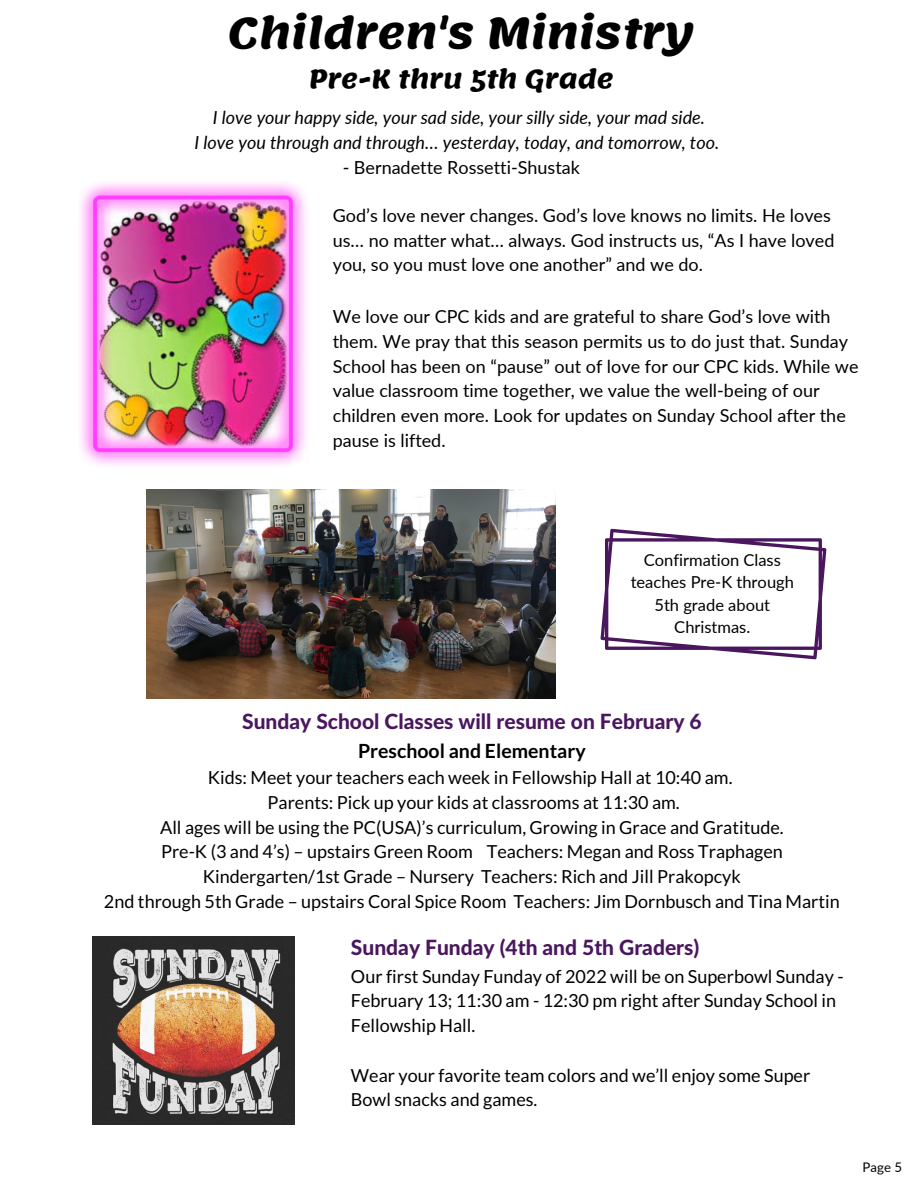
<style>
.page{position:relative;width:918px;height:1188px;background:#fff}
.page>*{position:absolute;margin:0;border:0;box-sizing:border-box;transform-origin:0 0}
.t1{font:700 42px "Lemonada";color:#000}
.t2{font:700 25.5px "Lemonada";color:#000}
.t3{font:800 21px "Lato Latin";color:#4a175f}
.t4{font:700 19.5px "Lato";color:#000}
.t5{font:18px/24.8px "Lato";color:#000}
.t6{font:italic 18px "Lato";color:#000}
.t7{font:16.5px/22.5px "Lato";color:#000;text-align:center}
.t8{font:13.2px "Lato";color:#000}
</style>
<div class="page">
<img style="left:80px;top:182px;width:226px;height:283px">
<img style="left:93px;top:936px;width:201px;height:188px">
<img style="left:146px;top:489px;width:410px;height:210px">
<svg style="left:601px;top:529px;width:225px;height:130px"></svg>
<p class="t1" style="left:229px;top:9px;width:467px">Children's Ministry</p>
<p class="t2" style="left:309px;top:65px;width:306px">Pre-K thru 5th Grade</p>
<p class="t6" style="left:213px;top:106px;width:494px">I love your happy side, your sad side, your silly side, your mad side.</p>
<p class="t6" style="left:195px;top:131px;width:526px">I love you through and through… yesterday, today, and tomorrow, too.</p>
<p class="t5" style="left:343px;top:154px;width:239px">- Bernadette Rossetti-Shustak</p>
<p class="t5" style="left:333px;top:203px;width:503px">God’s love never changes. God’s love knows no limits. He loves us… no matter what… always. God instructs us, “As I have loved you, so you must love one another” and we do.</p>
<p class="t5" style="left:333px;top:304px;width:527px">We love our CPC kids and are grateful to share God’s love with them. We pray that this season permits us to do just that. Sunday School has been on “pause” out of love for our CPC kids. While we value classroom time together, we value the well-being of our children even more. Look for updates on Sunday School after the pause is lifted.</p>
<p class="t7" style="left:631px;top:548px;width:165px">Confirmation Class teaches Pre-K through<br>5th grade about<br>Christmas.</p>
<p class="t3" style="left:242px;top:712px;width:461px">Sunday School Classes will resume on February 6</p>
<p class="t4" style="left:358px;top:739px;width:229px">Preschool and Elementary</p>
<p class="t5" style="left:208px;top:765px;width:526px">Kids: Meet your teachers each week in Fellowship Hall at 10:40 am.</p>
<p class="t5" style="left:268px;top:790px;width:414px">Parents: Pick up your kids at classrooms at 11:30 am.</p>
<p class="t5" style="left:160px;top:814px;width:625px">All ages will be using the PC(USA)’s curriculum, Growing in Grace and Gratitude.</p>
<p class="t5" style="left:161px;top:839px;width:623px">Pre-K (3 and 4’s) – upstairs Green Room Teachers: Megan and Ross Traphagen</p>
<p class="t5" style="left:203px;top:864px;width:540px">Kindergarten/1st Grade – Nursery Teachers: Rich and Jill Prakopcyk</p>
<p class="t5" style="left:104px;top:889px;width:737px">2nd through 5th Grade – upstairs Coral Spice Room Teachers: Jim Dornbusch and Tina Martin</p>
<p class="t3" style="left:351px;top:938px;width:350px">Sunday Funday (4th and 5th Graders)</p>
<p class="t5" style="left:351px;top:963px;width:494px">Our first Sunday Funday of 2022 will be on Superbowl Sunday -<br>February 13; 11:30 am - 12:30 pm right after Sunday School in<br>Fellowship Hall.</p>
<p class="t5" style="left:351px;top:1062px;width:461px">Wear your favorite team colors and we’ll enjoy some Super<br>Bowl snacks and games.</p>
<p class="t8" style="left:863px;top:1159px;width:41px">Page 5</p>
</div>
